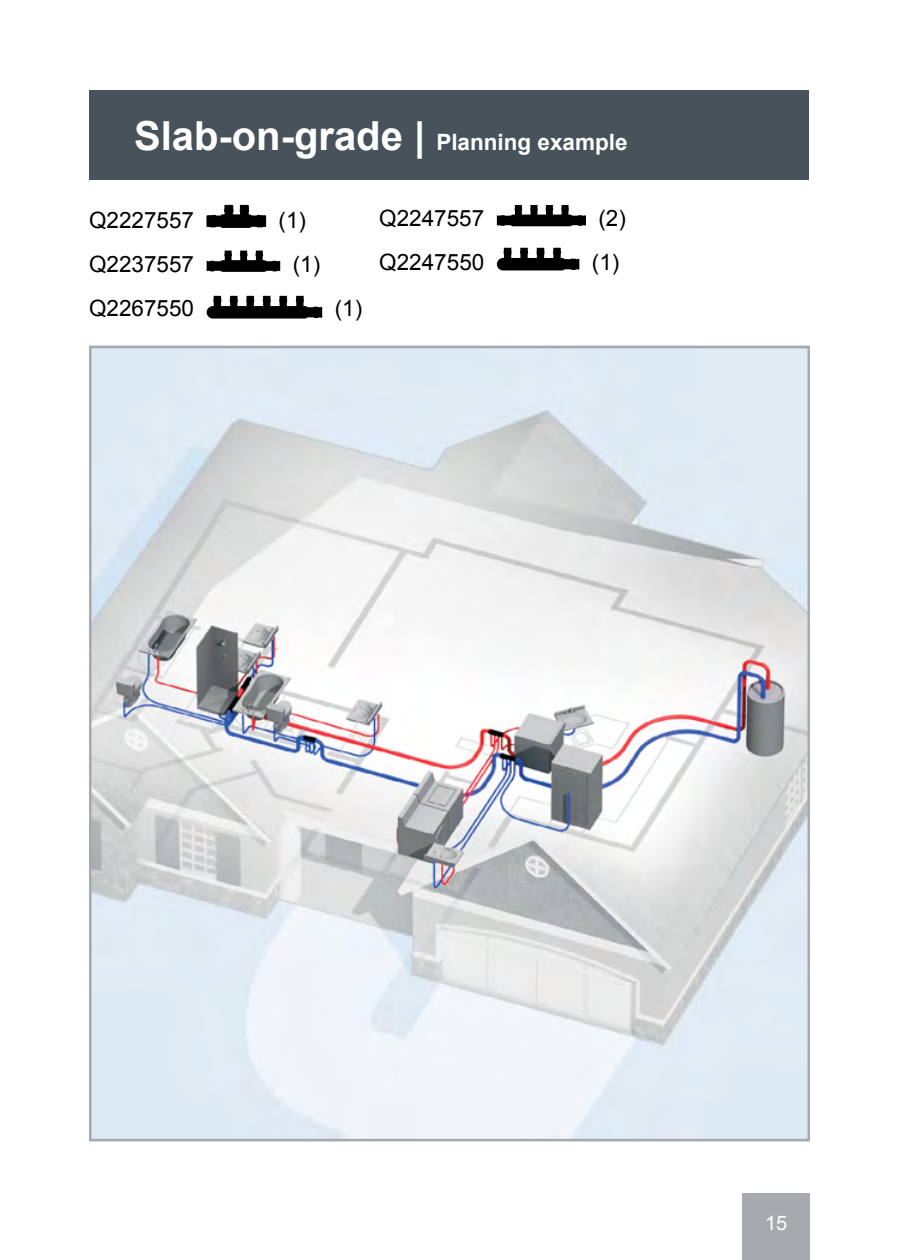
<style>
.page{position:relative;width:900px;height:1260px;background:#fff}
.page>*{position:absolute;margin:0;border:0;box-sizing:border-box;transform-origin:0 0}
.t1{font:22.5px "Arial";color:#000}
.t2{font:700 22.5px "Arial";color:#fff}
.t3{font:20px "Arial";color:#fff}
.s1{font-size:40px}
</style>
<div class="page">
<div style="left:742px;top:1193px;width:68px;height:67px;background:#a7a9ac"></div>
<div style="left:89px;top:90px;width:720px;height:90px;background:#48525a"></div>
<img style="left:92px;top:349px;width:715px;height:789px">
<svg style="left:206px;top:205px;width:60px;height:23px"></svg>
<svg style="left:207px;top:251px;width:73px;height:21px"></svg>
<svg style="left:207px;top:296px;width:115px;height:23px"></svg>
<svg style="left:497px;top:205px;width:89px;height:21px"></svg>
<svg style="left:497px;top:248px;width:82px;height:22px"></svg>
<p class="t2" style="left:134px;top:127px;width:495px"><span class="s1">Slab-on-grade |</span> Planning example</p>
<p class="t1" style="left:89px;top:205px;width:107px">Q2227557</p>
<p class="t1" style="left:279px;top:205px;width:29px">(1)</p>
<p class="t1" style="left:89px;top:249px;width:107px">Q2237557</p>
<p class="t1" style="left:293px;top:249px;width:29px">(1)</p>
<p class="t1" style="left:89px;top:293px;width:107px">Q2267550</p>
<p class="t1" style="left:335px;top:293px;width:29px">(1)</p>
<p class="t1" style="left:379px;top:204px;width:107px">Q2247557</p>
<p class="t1" style="left:598px;top:204px;width:29px">(2)</p>
<p class="t1" style="left:379px;top:248px;width:107px">Q2247550</p>
<p class="t1" style="left:592px;top:248px;width:29px">(1)</p>
<p class="t3" style="left:765px;top:1210px;width:24px">15</p>
</div>
